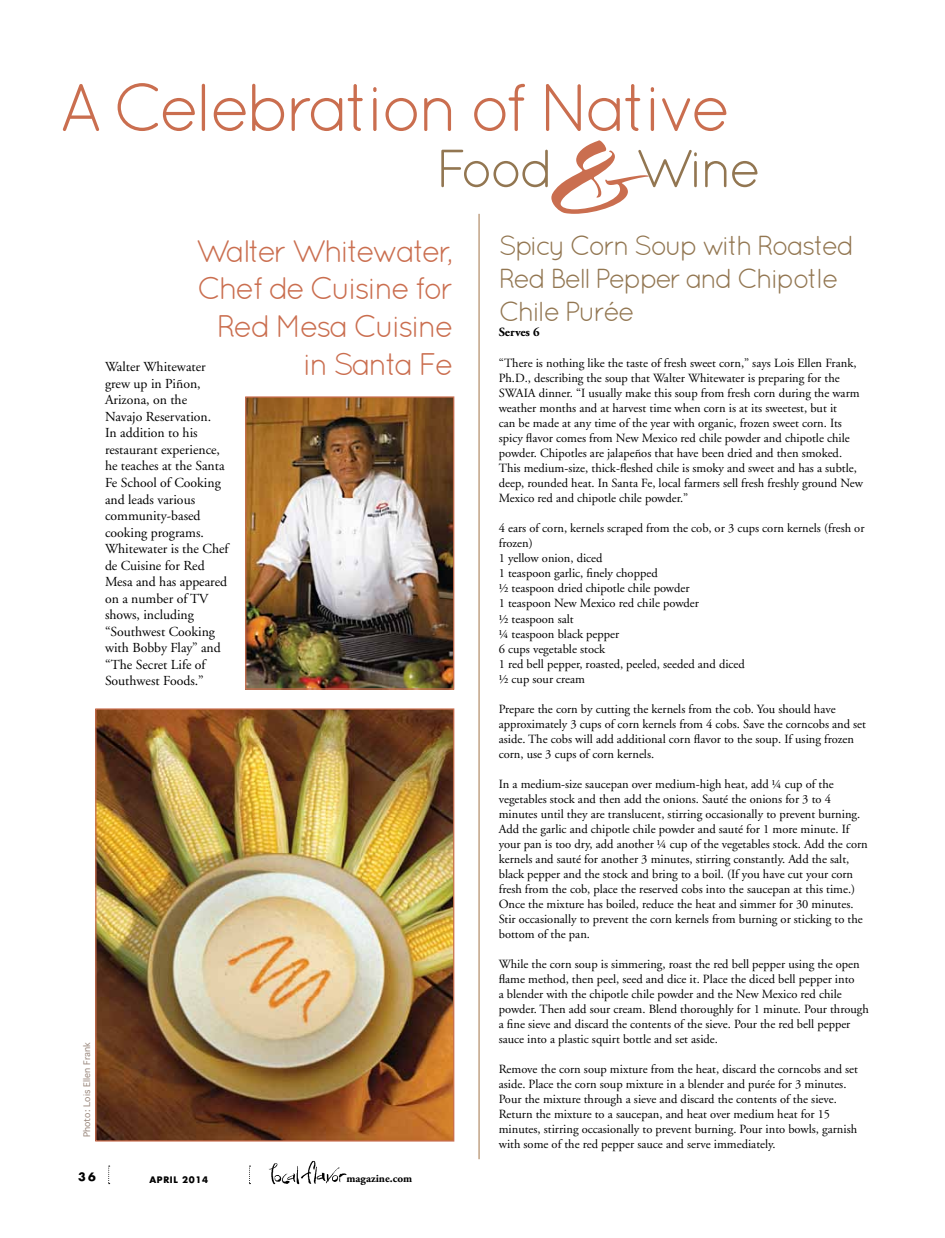
<style>
.page{position:relative;width:945px;height:1238px;background:#fff}
.page>*{position:absolute;margin:0;border:0;box-sizing:border-box;transform-origin:0 0}
.t1{font:31.25px/37.5px "Quicksand";letter-spacing:-.075em;color:#ca6e4f;text-align:right}
.t2{font:27.5px/33px "Quicksand";letter-spacing:-.075em;color:#927651}
.t3{font:13.75px/16.5px "Adobe Garamond";color:#000}
.t4{font:12.5px/15px "Adobe Garamond";color:#000}
.t5{font:700 12.5px "Adobe Garamond Pro";color:#000}
.t6{font:700 11.25px "Adobe Garamond Pro";color:#000}
.t7{font:700 11.25px "Futura";color:#000}
.t8{font:8.75px "Thonburi";color:#99877c}
.t9{font:700 8.75px "Futura";letter-spacing:.075em;color:#000}
</style>
<div class="page">
<svg style="left:63px;top:83px;width:663px;height:48px"></svg>
<svg style="left:441px;top:140px;width:317px;height:74px"></svg>
<hr style="left:479px;top:214px;width:1px;height:945px;background:#a27448">
<img style="left:97px;top:710px;width:355px;height:429px">
<div style="left:95px;top:708px;width:359px;height:433px;border:1px solid #ca6e4f"></div>
<img style="left:247px;top:398px;width:205px;height:289px">
<div style="left:245px;top:396px;width:209px;height:293px;border:1px solid #ca6e4f"></div>
<img style="left:269px;top:1160px;width:78px;height:25px">
<svg style="left:108px;top:1165px;width:2px;height:19px"></svg>
<svg style="left:249px;top:1165px;width:2px;height:19px"></svg>
<h1 class="t1" style="left:196px;top:232px;width:259px">Walter Whitewater,<br>Chef de Cuisine for<br>Red Mesa Cuisine</h1>
<p class="t3" style="left:105px;top:359px;width:102px">Walter Whitewater</p>
<h1 class="t1" style="left:303px;top:344px;width:152px">in Santa Fe</h1>
<p class="t3" style="left:105px;top:376px;width:125px">grew up in Piñon,<br>Arizona, on the<br>Navajo Reservation.<br>In addition to his restaurant experience, he teaches at the Santa<br>Fe School of Cooking and leads various community-based cooking programs.<br>Whitewater is the Chef de Cuisine for Red<br>Mesa and has appeared on a number of TV shows, including “Southwest Cooking with Bobby Flay” and “The Secret Life of<br>Southwest Foods.”</p>
<p class="t8" style="left:80px;top:1137px;width:97px;rotate:-90deg">Photo: Lois Ellen Frank</p>
<p class="t7" style="left:78px;top:1169px;width:19px">36</p>
<p class="t9" style="left:149px;top:1173px;width:60px">APRIL 2014</p>
<p class="t6" style="left:347px;top:1172px;width:67px">magazine.com</p>
<h2 class="t2" style="left:499px;top:229px;width:357px">Spicy Corn Soup with Roasted<br>Red Bell Pepper and Chipotle<br>Chile Purée</h2>
<p class="t5" style="left:499px;top:325px;width:42px">Serves 6</p>
<p class="t4" style="left:499px;top:356px;width:366px">“There is nothing like the taste of fresh sweet corn,” says Lois Ellen Frank, Ph.D., describing the soup that Walter Whitewater is preparing for the SWAIA dinner. “I usually make this soup from fresh corn during the warm weather months and at harvest time when corn is at its sweetest, but it<br>can be made at any time of the year with organic, frozen sweet corn. Its spicy flavor comes from New Mexico red chile powder and chipotle chile powder. Chipotles are jalapeños that have been dried and then smoked.<br>This medium-size, thick-fleshed chile is smoky and sweet and has a subtle, deep, rounded heat. In Santa Fe, local farmers sell fresh freshly ground New Mexico red and chipotle chile powder.”</p>
<p class="t4" style="left:499px;top:521px;width:367px">4 ears of corn, kernels scraped from the cob, or 3 cups corn kernels (fresh or frozen)<br>1 yellow onion, diced<br>1 teaspoon garlic, finely chopped<br>½ teaspoon dried chipotle chile powder<br>1 teaspoon New Mexico red chile powder<br>½ teaspoon salt<br>¼ teaspoon black pepper<br>6 cups vegetable stock<br>1 red bell pepper, roasted, peeled, seeded and diced<br>½ cup sour cream</p>
<p class="t4" style="left:499px;top:701px;width:369px">Prepare the corn by cutting the kernels from the cob. You should have approximately 3 cups of corn kernels from 4 cobs. Save the corncobs and set aside. The cobs will add additional corn flavor to the soup. If using frozen corn, use 3 cups of corn kernels.</p>
<p class="t4" style="left:499px;top:776px;width:371px">In a medium-size saucepan over medium-high heat, add ¼ cup of the vegetables stock and then add the onions. Sauté the onions for 3 to 4 minutes until they are translucent, stirring occasionally to prevent burning.<br>Add the garlic and chipotle chile powder and sauté for 1 more minute. If your pan is too dry, add another ¼ cup of the vegetables stock. Add the corn kernels and sauté for another 3 minutes, stirring constantly. Add the salt, black pepper and the stock and bring to a boil. (If you have cut your corn fresh from the cob, place the reserved cobs into the saucepan at this time.)<br>Once the mixture has boiled, reduce the heat and simmer for 30 minutes.<br>Stir occasionally to prevent the corn kernels from burning or sticking to the bottom of the pan.</p>
<p class="t4" style="left:499px;top:956px;width:372px">While the corn soup is simmering, roast the red bell pepper using the open flame method, then peel, seed and dice it. Place the diced bell pepper into<br>a blender with the chipotle chile powder and the New Mexico red chile powder. Then add sour cream. Blend thoroughly for 1 minute. Pour through a fine sieve and discard the contents of the sieve. Pour the red bell pepper sauce into a plastic squirt bottle and set aside.</p>
<p class="t4" style="left:499px;top:1061px;width:361px">Remove the corn soup mixture from the heat, discard the corncobs and set aside. Place the corn soup mixture in a blender and purée for 3 minutes.<br>Pour the mixture through a sieve and discard the contents of the sieve.<br>Return the mixture to a saucepan, and heat over medium heat for 15 minutes, stirring occasionally to prevent burning. Pour into bowls, garnish with some of the red pepper sauce and serve immediately.</p>
</div>
